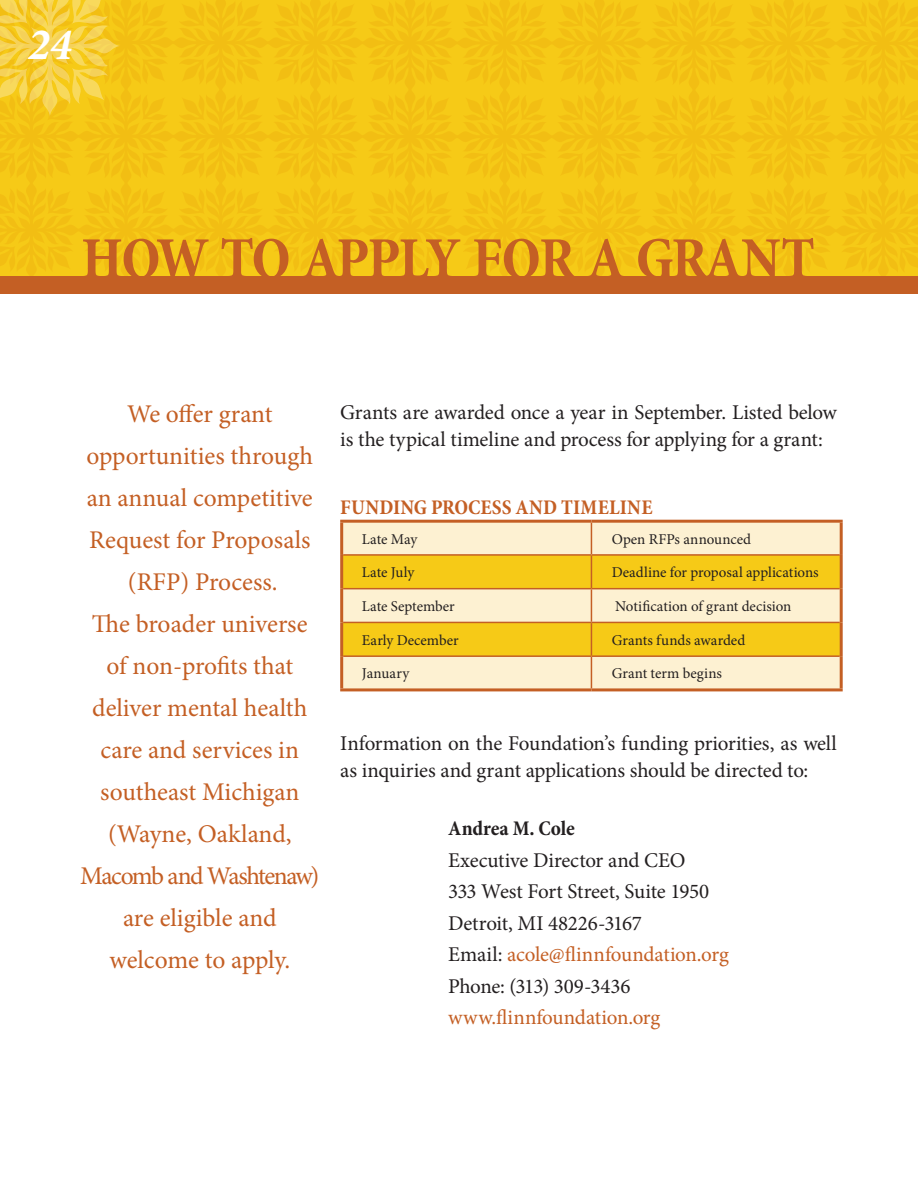
<style>
.page{position:relative;width:918px;height:1188px;background:#fff}
.page>*{position:absolute;margin:0;border:0;box-sizing:border-box;transform-origin:0 0}
.t1{font:700 condensed 60px "Minion Pro";letter-spacing:-.03em;color:#c45f24}
.t2{font:italic 700 45px "Minion Pro";color:#fff}
.t3{font:25.5px/42px "Minion Pro";letter-spacing:-.005em;color:#c45f24;text-align:center}
.t4{font:21px/31.5px "Minion Pro";letter-spacing:-.01em;color:#231f20}
.t5{font:700 condensed 21px "Minion Pro";letter-spacing:.01em;color:#c45f24}
.t6{font:21px "Minion Pro";letter-spacing:-.005em;color:#c45f24}
.t7{font:700 condensed 21px "Minion Pro";color:#231f20}
.t8{font:15px "Minion Pro";color:#231f20}
.s1{color:#c45f24}
</style>
<div class="page">
<div style="left:0;top:277px;width:918px;height:17px;background:#c45f24"></div>
<svg style="left:0;top:0;width:918px;height:277px;background:#f4c416"></svg>
<div style="left:343px;top:523px;width:497px;height:165px;background:#fdf1d2"></div>
<svg style="left:343px;top:556px;width:497px;height:99px;background:#f7d555"></svg>
<hr style="left:340px;top:520px;width:251px;height:3px;background:#c45f24">
<hr style="left:340px;top:523px;width:3px;height:32px;background:#c45f24">
<hr style="left:591px;top:520px;width:252px;height:3px;background:#c45f24">
<hr style="left:840px;top:523px;width:3px;height:32px;background:#c45f24">
<hr style="left:340px;top:555px;width:3px;height:34px;background:#c45f24">
<hr style="left:840px;top:555px;width:3px;height:34px;background:#c45f24">
<hr style="left:340px;top:589px;width:3px;height:33px;background:#c45f24">
<hr style="left:840px;top:589px;width:3px;height:33px;background:#c45f24">
<hr style="left:340px;top:622px;width:3px;height:34px;background:#c45f24">
<hr style="left:840px;top:622px;width:3px;height:34px;background:#c45f24">
<hr style="left:340px;top:656px;width:3px;height:32px;background:#c45f24">
<hr style="left:840px;top:656px;width:3px;height:32px;background:#c45f24">
<hr style="left:340px;top:688px;width:251px;height:3px;background:#c45f24">
<hr style="left:591px;top:688px;width:252px;height:3px;background:#c45f24">
<hr style="left:591px;top:523px;width:1px;height:31px;background:#c45f24">
<hr style="left:343px;top:554px;width:248px;height:2px;background:#c45f24">
<hr style="left:591px;top:554px;width:249px;height:2px;background:#c45f24">
<hr style="left:591px;top:556px;width:1px;height:32px;background:#c45f24">
<hr style="left:343px;top:588px;width:248px;height:1px;background:#c45f24">
<hr style="left:591px;top:588px;width:249px;height:1px;background:#c45f24">
<hr style="left:591px;top:589px;width:1px;height:33px;background:#c45f24">
<hr style="left:343px;top:622px;width:248px;height:1px;background:#c45f24">
<hr style="left:591px;top:622px;width:249px;height:1px;background:#c45f24">
<hr style="left:591px;top:623px;width:1px;height:32px;background:#c45f24">
<hr style="left:343px;top:655px;width:248px;height:2px;background:#c45f24">
<hr style="left:591px;top:655px;width:249px;height:2px;background:#c45f24">
<hr style="left:591px;top:657px;width:1px;height:31px;background:#c45f24">
<h2 class="t2" style="left:28px;top:12px;width:46px">24</h2>
<h1 class="t1" style="left:81px;top:217px;width:735px">HOW TO APPLY FOR A GRANT</h1>
<p class="t3" style="left:80px;top:393px;width:241px">We offer grant opportunities through an annual competitive<br>Request for Proposals (RFP) Process.<br>The broader universe of non-profits that deliver mental health care and services in southeast Michigan (Wayne, Oakland,<br>Macomb and Washtenaw) are eligible and welcome to apply.</p>
<p class="t4" style="left:340px;top:399px;width:498px;line-height:27px">Grants are awarded once a year in September. Listed below is the typical timeline and process for applying for a grant:</p>
<p class="t5" style="left:340px;top:493px;width:314px">FUNDING PROCESS AND TIMELINE</p>
<p class="t8" style="left:362px;top:529px;width:57px">Late May</p>
<p class="t8" style="left:612px;top:529px;width:141px">Open RFPs announced</p>
<p class="t8" style="left:362px;top:562px;width:54px">Late July</p>
<p class="t8" style="left:612px;top:562px;width:209px">Deadline for proposal applications</p>
<p class="t8" style="left:362px;top:596px;width:94px">Late September</p>
<p class="t8" style="left:615px;top:596px;width:178px">Notification of grant decision</p>
<p class="t8" style="left:362px;top:630px;width:98px">Early December</p>
<p class="t8" style="left:612px;top:630px;width:135px">Grants funds awarded</p>
<p class="t8" style="left:362px;top:663px;width:49px">January</p>
<p class="t8" style="left:612px;top:663px;width:112px">Grant term begins</p>
<p class="t4" style="left:340px;top:730px;width:498px;line-height:27px">Information on the Foundation’s funding priorities, as well as inquiries and grant applications should be directed to:</p>
<p class="t7" style="left:448px;top:814px;width:128px">ANDREA M. COLE</p>
<p class="t4" style="left:448px;top:844px;width:282px">Executive Director and CEO<br>333 West Fort Street, Suite 1950<br>Detroit, MI 48226-3167<br>Email: <span class="s1">acole@flinnfoundation.org<br></span>Phone: (313) 309-3436</p>
<p class="t6" style="left:448px;top:1003px;width:214px">www.flinnfoundation.org</p>
</div>
